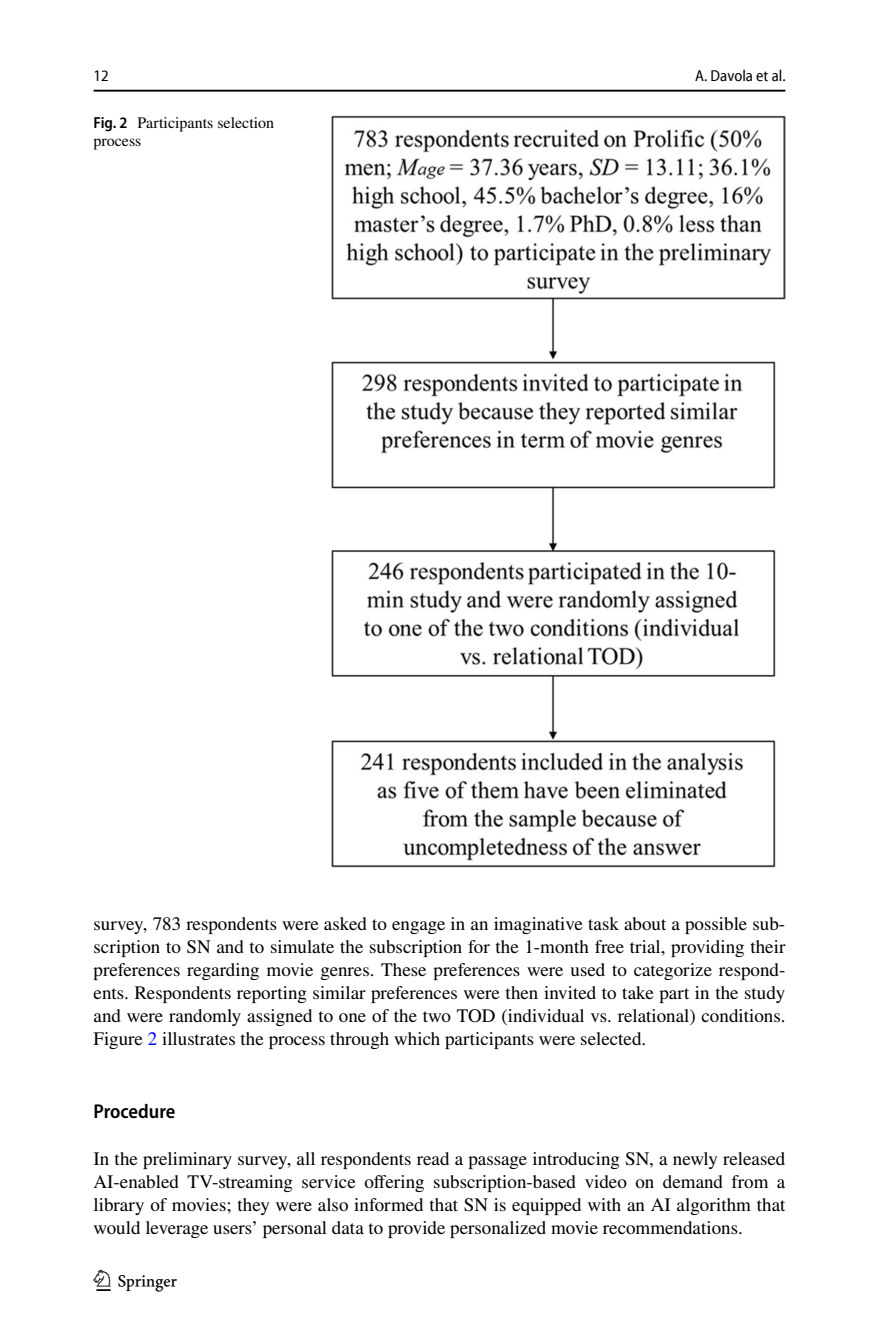
<style>
.page{position:relative;width:879px;height:1333px;background:#fff}
.page>*{position:absolute;margin:0;border:0;box-sizing:border-box;transform-origin:0 0}
.t1{font:30px "Springnew Regular 4";color:#000}
.t2{font:600 semi-condensed 20px "Myriad Pro";letter-spacing:-.005em;color:#000}
.t3{font:19px/23px "STIX";color:#000;text-align:justify}
.t4{font:16px/18.4px "STIX";color:#000}
.t5{font:semi-condensed 16px "Myriad Pro Unic";color:#000}
.s1{font-family:"Myriad Pro";font-weight:600;font-stretch:semi-condensed}
.s2{color:#00f}
</style>
<div class="page">
<hr style="left:94px;top:90px;width:691px;height:2px;background:#000">
<img style="left:332px;top:116px;width:453px;height:751px">
<p class="t5" style="left:94px;top:69px;width:17px">12</p>
<p class="t5" style="left:695px;top:69px;width:92px">A. Davola et al.</p>
<p class="t4" style="left:94px;top:114px;width:182px"><span class="s1">Fig. 2</span> Participants selection process</p>
<p class="t3" style="left:94px;top:913px;width:693px">survey, 783 respondents were asked to engage in an imaginative task about a possible sub&shy;scription to SN and to simulate the subscription for the 1-month free trial, providing their preferences regarding movie genres. These preferences were used to categorize respond&shy;ents. Respondents reporting similar preferences were then invited to take part in the study and were randomly assigned to one of the two TOD (individual vs. relational) conditions.<br>Figure <span class="s2">2</span> illustrates the process through which participants were selected.</p>
<p class="t2" style="left:94px;top:1099px;width:83px">Procedure</p>
<p class="t3" style="left:94px;top:1147px;width:693px">In the preliminary survey, all respondents read a passage introducing SN, a newly released AI-enabled TV-streaming service offering subscription-based video on demand from a library of movies; they were also informed that SN is equipped with an AI algorithm that would leverage users’ personal data to provide personalized movie recommendations.</p>
<h1 class="t1" style="left:96px;top:1269px;width:83px">1 3</h1>
</div>
